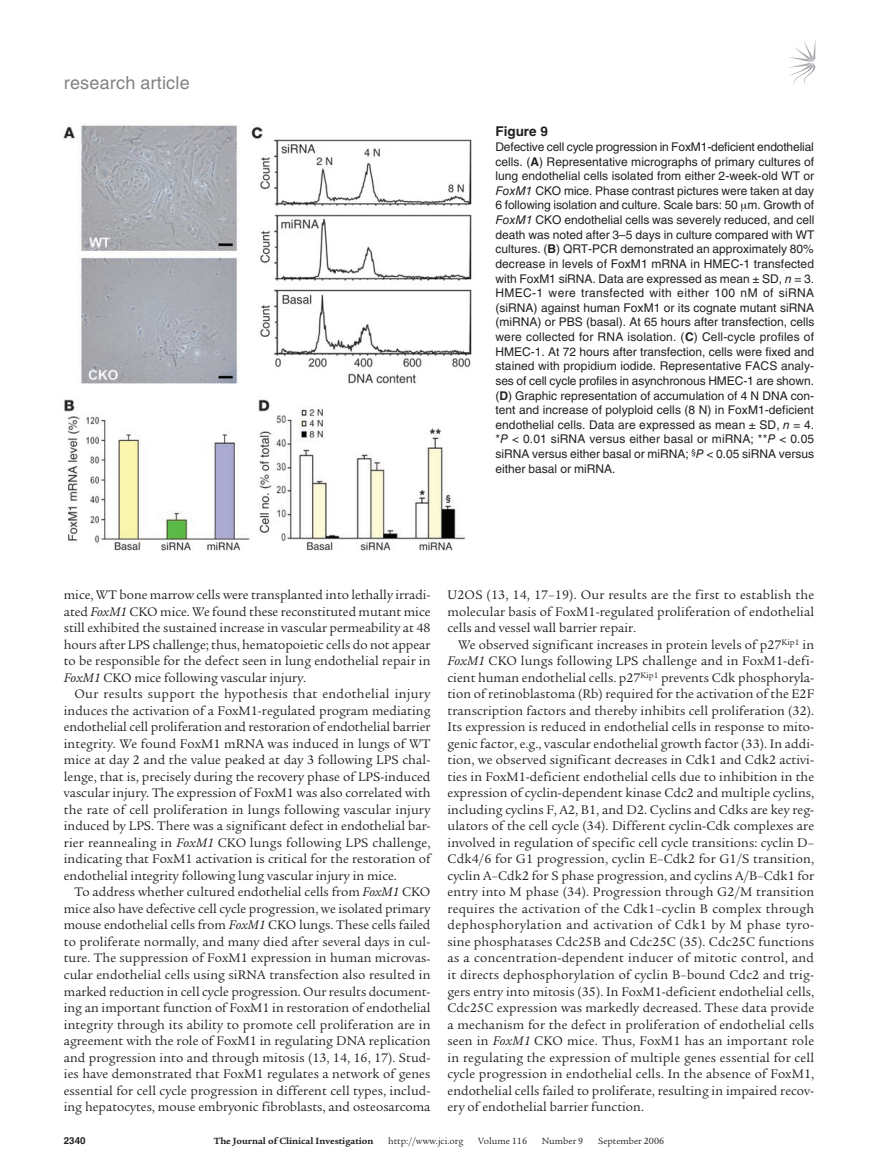
<style>
.page{position:relative;width:878px;height:1174px;background:#fff}
.page>*{position:absolute;margin:0;border:0;box-sizing:border-box;transform-origin:0 0}
.t1{font:18px "Helvetica LT Std";letter-spacing:.01em;color:#808285}
.t2{font:13.5px/16.5px "Legacy Serif Std";color:#231f20;text-align:justify}
.t3{font:700 13.5px "Helvetica LT Std";color:#231f20}
.t4{font:12px/14.7px "Helvetica LT Std";color:#231f20;text-align:justify}
.t5{font:9.75px "Legacy Serif Std";color:#231f20}
.t6{font:700 9.75px "Legacy Serif Std";color:#231f20}
.t7{font:700 9.75px "Helvetica LT Std";color:#231f20}
.s1{font-weight:700}
.s2{font-style:italic}
</style>
<div class="page">
<svg style="left:789px;top:41px;width:26px;height:44px"></svg>
<img style="left:63px;top:124px;width:409px;height:427px">
<h1 class="t1" style="left:64px;top:72px;width:127px">research article</h1>
<p class="t3" style="left:495px;top:123px;width:54px">Figure 9</p>
<p class="t4" style="left:495px;top:139px;width:320px">Defective cell cycle progression in FoxM1-deficient endothelial cells. (<span class="s1">A</span>) Representative micrographs of primary cultures of lung endothelial cells isolated from either 2-week-old WT or <span class="s2">FoxM1</span> CKO mice. Phase contrast pictures were taken at day 6 following isolation and culture. Scale bars: 50 m. Growth of <span class="s2">FoxM1</span> CKO endothelial cells was severely reduced, and cell death was noted after 3–5 days in culture compared with WT cultures. (<span class="s1">B</span>) QRT-PCR demonstrated an approximately 80% decrease in levels of FoxM1 mRNA in HMEC-1 transfected with FoxM1 siRNA. Data are expressed as mean ± SD, <span class="s2">n</span> = 3.<br>HMEC-1 were transfected with either 100 nM of siRNA (siRNA) against human FoxM1 or its cognate mutant siRNA (miRNA) or PBS (basal). At 65 hours after transfection, cells were collected for RNA isolation. (<span class="s1">C</span>) Cell-cycle profiles of HMEC-1. At 72 hours after transfection, cells were fixed and stained with propidium iodide. Representative FACS analy&shy;ses of cell cycle profiles in asynchronous HMEC-1 are shown. (<span class="s1">D</span>) Graphic representation of accumulation of 4 N DNA con&shy;tent and increase of polyploid cells (8 N) in FoxM1-deficient endothelial cells. Data are expressed as mean ± SD, <span class="s2">n</span> = 4. *<span class="s2">P</span> &lt; 0.01 siRNA versus either basal or miRNA; **<span class="s2">P</span> &lt; 0.05 siRNA versus either basal or miRNA; <sup>§</sup><span class="s2">P</span> &lt; 0.05 siRNA versus either basal or miRNA.</p>
<p class="t2" style="left:64px;top:587px;width:368px">mice, WT bone marrow cells were transplanted into lethally irradi&shy;ated <span class="s2">FoxM1</span> CKO mice. We found these reconstituted mutant mice still exhibited the sustained increase in vascular permeability at 48 hours after LPS challenge; thus, hematopoietic cells do not appear to be responsible for the defect seen in lung endothelial repair in <span class="s2">FoxM1</span> CKO mice following vascular injury.</p>
<p class="t2" style="left:64px;top:686px;width:368px;text-indent:11px">Our results support the hypothesis that endothelial injury induces the activation of a FoxM1-regulated program mediating endothelial cell proliferation and restoration of endothelial barrier integrity. We found FoxM1 mRNA was induced in lungs of WT mice at day 2 and the value peaked at day 3 following LPS chal&shy;lenge, that is, precisely during the recovery phase of LPS-induced vascular injury. The expression of FoxM1 was also correlated with the rate of cell proliferation in lungs following vascular injury induced by LPS. There was a significant defect in endothelial bar&shy;rier reannealing in <span class="s2">FoxM1</span> CKO lungs following LPS challenge, indicating that FoxM1 activation is critical for the restoration of endothelial integrity following lung vascular injury in mice.</p>
<p class="t2" style="left:64px;top:884px;width:368px;text-indent:11px">To address whether cultured endothelial cells from <span class="s2">FoxM1</span> CKO mice also have defective cell cycle progression, we isolated primary mouse endothelial cells from <span class="s2">FoxM1</span> CKO lungs. These cells failed to proliferate normally, and many died after several days in cul&shy;ture. The suppression of FoxM1 expression in human microvas&shy;cular endothelial cells using siRNA transfection also resulted in marked reduction in cell cycle progression. Our results document&shy;ing an important function of FoxM1 in restoration of endothelial integrity through its ability to promote cell proliferation are in agreement with the role of FoxM1 in regulating DNA replication and progression into and through mitosis (13, 14, 16, 17). Stud&shy;ies have demonstrated that FoxM1 regulates a network of genes essential for cell cycle progression in different cell types, includ&shy;ing hepatocytes, mouse embryonic fibroblasts, and osteosarcoma</p>
<p class="t2" style="left:447px;top:587px;width:368px">U2OS (13, 14, 17–19). Our results are the first to establish the molecular basis of FoxM1-regulated proliferation of endothelial cells and vessel wall barrier repair.</p>
<p class="t2" style="left:447px;top:636px;width:368px;text-indent:11px">We observed significant increases in protein levels of p27<sup>Kip1</sup> in <span class="s2">FoxM1</span> CKO lungs following LPS challenge and in FoxM1-defi&shy;cient human endothelial cells. p27<sup>Kip1</sup> prevents Cdk phosphoryla&shy;tion of retinoblastoma (Rb) required for the activation of the E2F transcription factors and thereby inhibits cell proliferation (32).<br>Its expression is reduced in endothelial cells in response to mito&shy;genic factor, e.g., vascular endothelial growth factor (33). In addi&shy;tion, we observed significant decreases in Cdk1 and Cdk2 activi&shy;ties in FoxM1-deficient endothelial cells due to inhibition in the expression of cyclin-dependent kinase Cdc2 and multiple cyclins, including cyclins F, A2, B1, and D2. Cyclins and Cdks are key reg&shy;ulators of the cell cycle (34). Different cyclin-Cdk complexes are involved in regulation of specific cell cycle transitions: cyclin D– Cdk4/6 for G1 progression, cyclin E–Cdk2 for G1/S transition, cyclin A–Cdk2 for S phase progression, and cyclins A/B–Cdk1 for entry into M phase (34). Progression through G2/M transition requires the activation of the Cdk1–cyclin B complex through dephosphorylation and activation of Cdk1 by M phase tyro&shy;sine phosphatases Cdc25B and Cdc25C (35). Cdc25C functions as a concentration-dependent inducer of mitotic control, and it directs dephosphorylation of cyclin B–bound Cdc2 and trig&shy;gers entry into mitosis (35). In FoxM1-deficient endothelial cells, Cdc25C expression was markedly decreased. These data provide a mechanism for the defect in proliferation of endothelial cells seen in <span class="s2">FoxM1</span> CKO mice. Thus, FoxM1 has an important role in regulating the expression of multiple genes essential for cell cycle progression in endothelial cells. In the absence of FoxM1, endothelial cells failed to proliferate, resulting in impaired recov&shy;ery of endothelial barrier function.</p>
<p class="t7" style="left:64px;top:1134px;width:23px">2340</p>
<p class="t6" style="left:214px;top:1135px;width:161px">The Journal of Clinical Investigation</p>
<p class="t5" style="left:388px;top:1135px;width:77px">http://www.jci.org</p>
<p class="t5" style="left:478px;top:1135px;width:50px">Volume 116</p>
<p class="t5" style="left:542px;top:1135px;width:43px">Number 9</p>
<p class="t5" style="left:598px;top:1135px;width:68px">September 2006</p>
</div>
